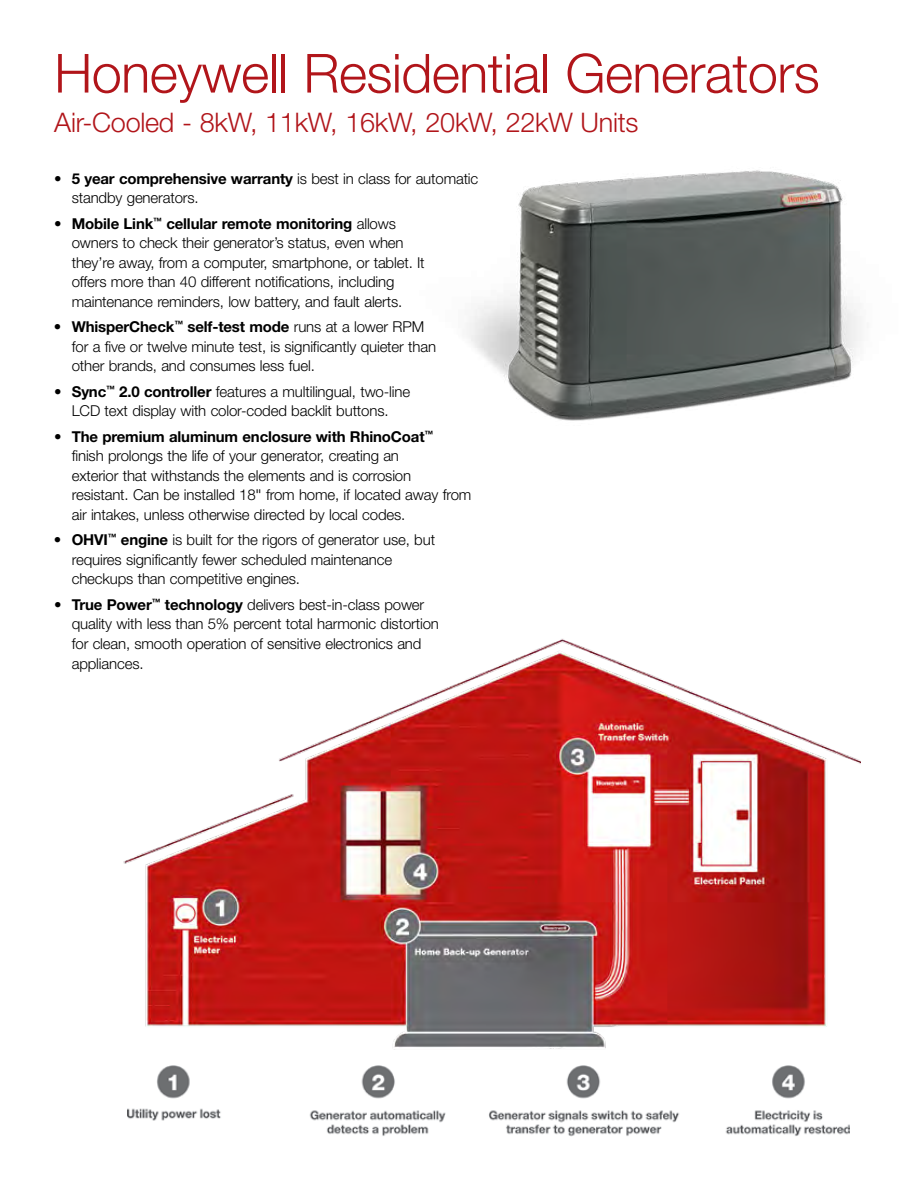
<style>
.page{position:relative;width:918px;height:1188px;background:#fff}
.page>*{position:absolute;margin:0;border:0;box-sizing:border-box;transform-origin:0 0}
.t1{font:300 54px "Helvetica Neue LT Std";letter-spacing:-.01em;color:#b1151a}
.t2{font:300 27px "Helvetica Neue LT Std";letter-spacing:-.01em;color:#b1151a}
.t3{font:300 15px/19.5px "Helvetica Neue LT Std";letter-spacing:-.01em;color:#000}
.s1{font-weight:700}
.s2{font-weight:400;font-stretch:condensed}
</style>
<div class="page">
<img style="left:123px;top:639px;width:737px;height:411px">
<img style="left:127px;top:1065px;width:723px;height:72px">
<img style="left:467px;top:170px;width:394px;height:251px">
<h1 class="t1" style="left:54px;top:40px;width:767px">Honeywell Residential Generators</h1>
<h2 class="t2" style="left:54px;top:106px;width:586px">Air-Cooled - 8kW, 11kW, 16kW, 20kW, 22kW Units</h2>
<p class="t3" style="left:72px;top:168px;width:408px;text-indent:-18px"><span class="s1">• 5 year comprehensive warranty</span> is best in class for automatic standby generators.</p>
<p class="t3" style="left:72px;top:213px;width:355px;text-indent:-18px"><span class="s1">• Mobile Link</span><sup>™</sup> <span class="s1">cellular remote monitoring</span> allows owners to check their generator’s status, even when they’re away, from a computer, smartphone, or tablet. It offers more than 40 different notifications, including maintenance reminders, low battery, and fault alerts.</p>
<p class="t3" style="left:72px;top:317px;width:366px;text-indent:-18px"><span class="s1">• WhisperCheck</span><sup>™</sup> <span class="s1">self-test mode</span> runs at a lower RPM for a five or twelve minute test, is significantly quieter than other brands, and consumes less fuel.</p>
<p class="t3" style="left:54px;top:381px;width:358px;text-align:center"><span class="s1">• Sync</span><sup>™</sup> <span class="s1">2.0 controller</span> features a multilingual, two-line<br>LCD text display with color-coded backlit buttons.</p>
<p class="t3" style="left:72px;top:426px;width:401px;text-indent:-18px"><span class="s1">• The premium aluminum enclosure with RhinoCoat</span><sup>™<br></sup>finish prolongs the life of your generator, creating an<br>exterior that withstands the elements and is corrosion resistant. Can be installed 18<span class="s2">"</span> from home, if located away from air intakes, unless otherwise directed by local codes.</p>
<p class="t3" style="left:72px;top:530px;width:365px;text-indent:-18px"><span class="s1">• OHVI</span><sup>™</sup> <span class="s1">engine</span> is built for the rigors of generator use, but requires significantly fewer scheduled maintenance checkups than competitive engines.</p>
<p class="t3" style="left:72px;top:594px;width:369px;text-indent:-18px"><span class="s1">• True Power</span><sup>™</sup> <span class="s1">technology</span> delivers best-in-class power quality with less than 5% percent total harmonic distortion for clean, smooth operation of sensitive electronics and appliances.</p>
</div>
